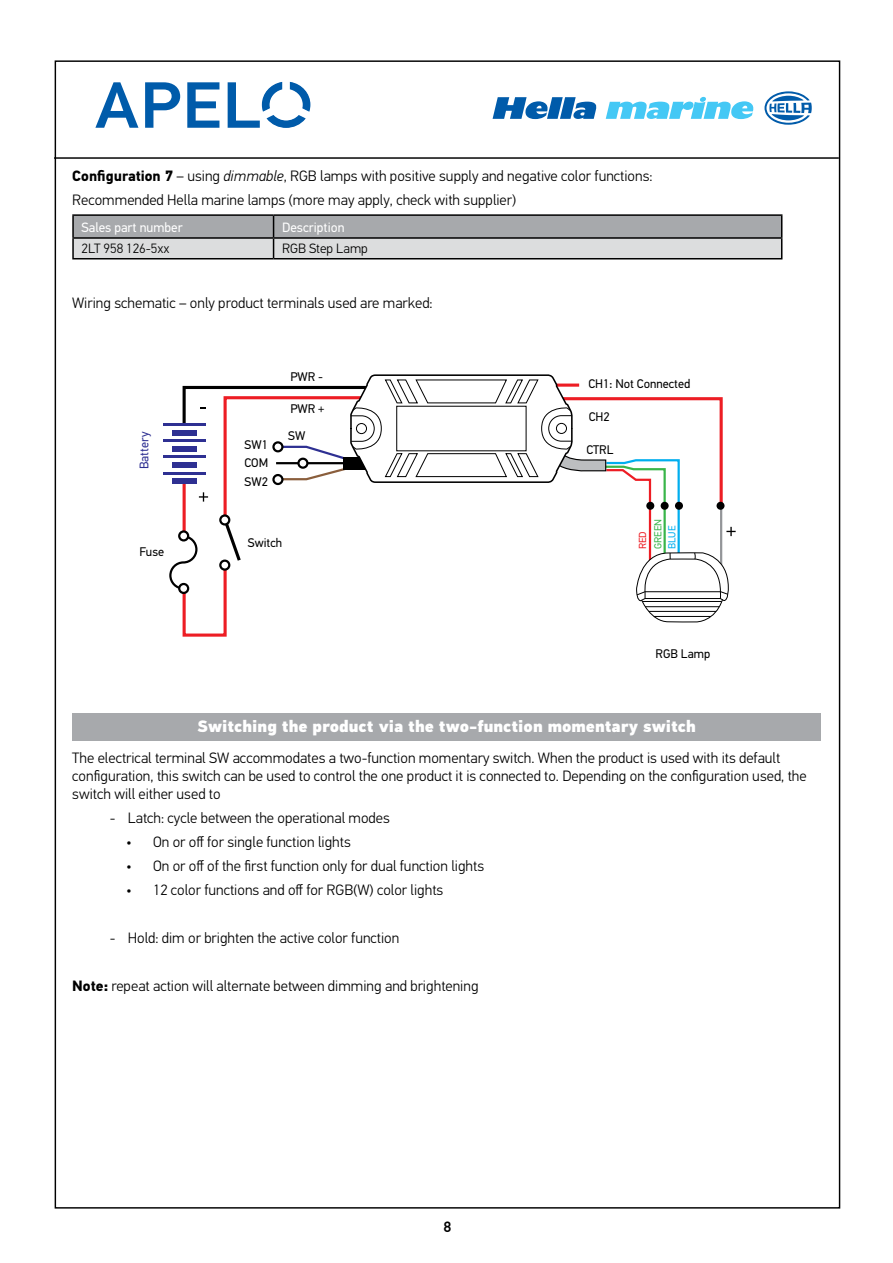
<style>
.page{position:relative;width:893px;height:1263px;background:#fff}
.page>*{position:absolute;margin:0;border:0;box-sizing:border-box;transform-origin:0 0}
.Full_Width_Heading_-_Base{font:16.5px "Hella DIN Universal X Black";color:#fff}
.Instruction_Sheet_Body_Copy{font:300 15px/18px "Hella DIN Universal";color:#000}
.t1{font:500 15px "Hella DIN Universal";color:#000}
.Table_Header_Para{font:13.5px "Hella DIN Universal";color:#fff}
.Table_Copy_Para{font:300 13.5px "Hella DIN Universal";color:#000}
.t2{font:12.6px "Hella DIN Universal";color:#000}
.t3{font:12.6px "Hella DIN Universal";color:#2e3092}
.t4{font:10.2px/15.5px "Hella DIN Universal";color:#39b54a}
.t5{font:10.2px "Hella DIN Universal";color:#00aeef}
.s1{font-weight:700}
.s2{font-style:italic}
.s3{color:#ed1d24}
</style>
<div class="page">
<hr style="left:54px;top:157px;width:785px;height:2px;background:#000">
<svg style="left:95px;top:82px;width:43px;height:46px"></svg>
<svg style="left:145px;top:82px;width:35px;height:46px"></svg>
<svg style="left:187px;top:82px;width:32px;height:46px"></svg>
<svg style="left:228px;top:82px;width:82px;height:46px"></svg>
<svg style="left:606px;top:97px;width:147px;height:22px"></svg>
<svg style="left:493px;top:97px;width:103px;height:22px"></svg>
<svg style="left:764px;top:91px;width:48px;height:34px"></svg>
<div style="left:72px;top:713px;width:749px;height:28px;background:#a7a9ac"></div>
<hr style="left:72px;top:214px;width:202px;height:2px;background:#000">
<hr style="left:274px;top:214px;width:508px;height:2px;background:#000">
<svg style="left:72px;top:215px;width:710px;height:43px;background:#b4b5b7"></svg>
<hr style="left:72px;top:258px;width:202px;height:1px;background:#000">
<hr style="left:274px;top:258px;width:508px;height:1px;background:#000">
<hr style="left:163px;top:423px;width:42px;height:3px;background:#2e3092">
<hr style="left:163px;top:439px;width:42px;height:3px;background:#2e3092">
<hr style="left:163px;top:456px;width:42px;height:2px;background:#2e3092">
<hr style="left:163px;top:472px;width:42px;height:2px;background:#2e3092">
<svg style="left:168px;top:374px;width:568px;height:263px"></svg>
<div style="left:661px;top:502px;width:8px;height:8px;background:#000;border-radius:50%"></div>
<div style="left:675px;top:502px;width:8px;height:8px;background:#000;border-radius:50%"></div>
<div style="left:716px;top:502px;width:8px;height:8px;background:#000;border-radius:50%"></div>
<div style="left:646px;top:502px;width:8px;height:8px;background:#000;border-radius:50%"></div>
<p class="Instruction_Sheet_Body_Copy" style="left:72px;top:168px;width:582px"><span class="s1">Configuration 7</span> – using <span class="s2">dimmable</span>, RGB lamps with positive supply and negative color functions:</p>
<p class="Instruction_Sheet_Body_Copy" style="left:72px;top:192px;width:445px">Recommended Hella marine lamps (more may apply, check with supplier)</p>
<p class="Table_Header_Para" style="left:82px;top:219px;width:103px">Sales part number</p>
<p class="Table_Header_Para" style="left:282px;top:219px;width:64px">Description</p>
<p class="Table_Copy_Para" style="left:82px;top:241px;width:90px">2LT 958 126-5xx</p>
<p class="Table_Copy_Para" style="left:282px;top:241px;width:87px">RGB Step Lamp</p>
<p class="Instruction_Sheet_Body_Copy" style="left:72px;top:294px;width:362px">Wiring schematic – only product terminals used are marked:</p>
<p class="t2" style="left:290px;top:369px;width:34px">PWR -</p>
<p class="t3" style="left:137px;top:469px;width:39px;rotate:-90deg">Battery</p>
<p class="t2" style="left:139px;top:544px;width:26px">Fuse</p>
<p class="t2" style="left:244px;top:437px;width:25px">SW1</p>
<p class="t2" style="left:244px;top:455px;width:25px">COM</p>
<p class="t2" style="left:244px;top:474px;width:25px">SW2</p>
<p class="t2" style="left:290px;top:401px;width:36px">PWR +</p>
<p class="t2" style="left:288px;top:428px;width:19px">SW</p>
<p class="t2" style="left:248px;top:535px;width:36px">Switch</p>
<p class="t2" style="left:588px;top:376px;width:103px">CH1: Not Connected</p>
<p class="t2" style="left:589px;top:409px;width:23px">CH2</p>
<p class="t2" style="left:586px;top:442px;width:29px">CTRL</p>
<p class="t4" style="left:635px;top:549px;width:32px;rotate:-90deg"><span class="s3">RED<br></span>GREEN</p>
<p class="t5" style="left:666px;top:549px;width:25px;rotate:-90deg">BLUE</p>
<p class="t2" style="left:656px;top:646px;width:56px">RGB Lamp</p>
<p class="Full_Width_Heading_-_Base" style="left:197px;top:716px;width:500px">Switching the product via the two-function momentary switch</p>
<p class="Instruction_Sheet_Body_Copy" style="left:72px;top:750px;width:736px">The electrical terminal SW accommodates a two-function momentary switch. When the product is used with its default configuration, this switch can be used to control the one product it is connected to. Depending on the configuration used, the switch will either used to</p>
<p class="Instruction_Sheet_Body_Copy" style="left:110px;top:810px;width:282px">- Latch: cycle between the operational modes</p>
<p class="Instruction_Sheet_Body_Copy" style="left:126px;top:834px;width:226px">• On or off for single function lights</p>
<p class="Instruction_Sheet_Body_Copy" style="left:126px;top:858px;width:359px">• On or off of the first function only for dual function lights</p>
<p class="Instruction_Sheet_Body_Copy" style="left:126px;top:882px;width:319px">• 12 color functions and off for RGB(W) color lights</p>
<p class="Instruction_Sheet_Body_Copy" style="left:110px;top:930px;width:291px">- Hold: dim or brighten the active color function</p>
<p class="Instruction_Sheet_Body_Copy" style="left:72px;top:978px;width:408px"><span class="s1">Note:</span> repeat action will alternate between dimming and brightening</p>
<p class="t1" style="left:443px;top:1217px;width:9px">8</p>
</div>
